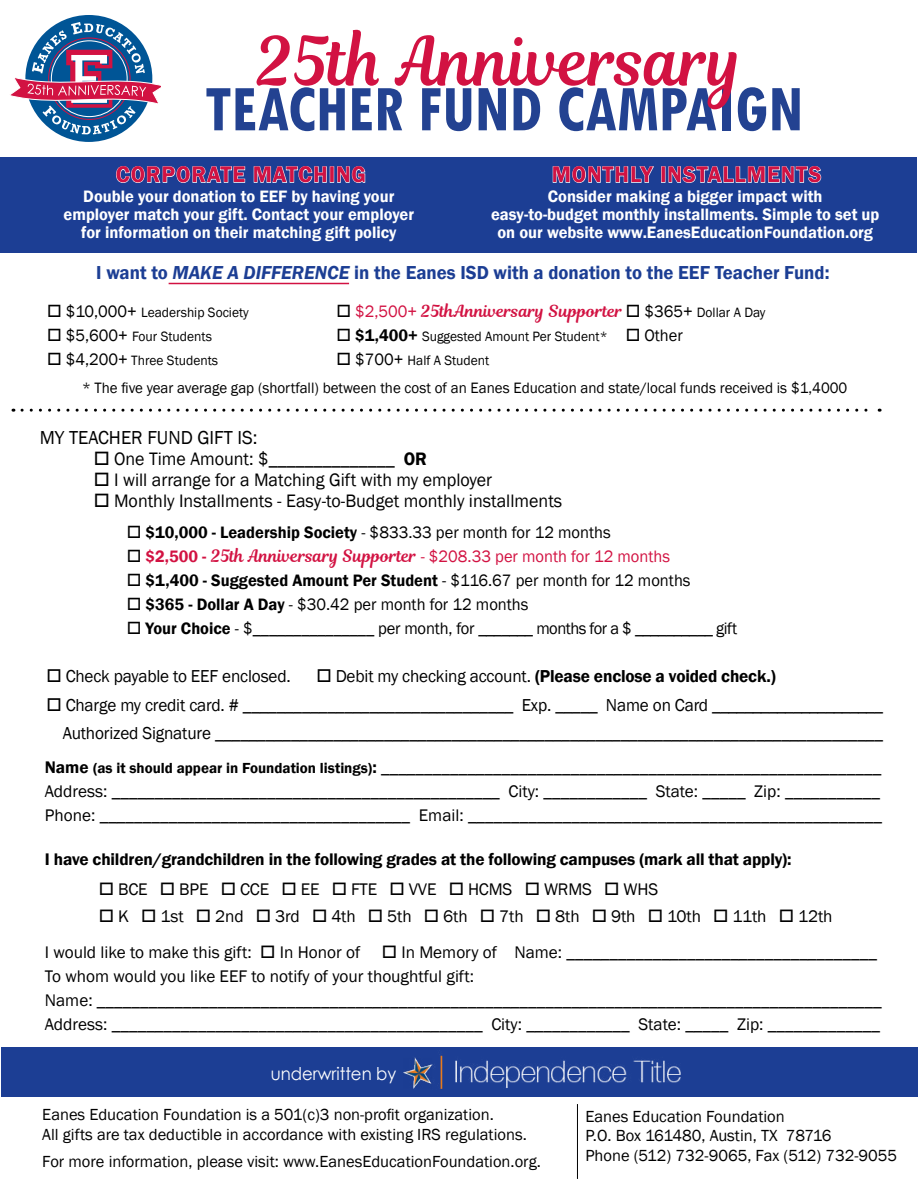
<style>
.page{position:relative;width:918px;height:1188px;background:#fff}
.page>*{position:absolute;margin:0;border:0;box-sizing:border-box;transform-origin:0 0}
.t1{font:700 condensed 69px "Tw Cen";color:#234291;scale:.93 1}
.t2{font:67.35px "Magnolia Script";color:#d21242;scale:.93 1}
.t3{font:600 23.1px "Franklin Gothic";letter-spacing:.04em;color:#d21242}
.t4{font:600 19.35px "Franklin Gothic";color:#1c3e94}
.t5{font:19.35px "Franklin Gothic";color:#000}
.t6{font:18.6px "Franklin Gothic";color:#000}
.t7{font:17.7px/28.5px "Franklin Gothic";letter-spacing:-.01em;color:#000;text-align:right}
.t8{font:600 17.7px "Franklin Gothic";letter-spacing:-.01em;color:#000}
.t9{font:17.7px "Century Gothic";color:#fff;scale:.93 1}
.t10{font:17.25px/24px "Franklin Gothic";color:#000;text-align:justify}
.t11{font:600 17.25px "Franklin Gothic";letter-spacing:-.01em;color:#000}
.t12{font:600 16.95px/18px "Franklin Gothic";color:#fff;text-align:center}
.t13{font:16.95px "Franklin Gothic";color:#000}
.t14{font:16.95px "Franklin Gothic";letter-spacing:-.03em;color:#000}
.t15{font:600 16.95px "Franklin Gothic";color:#000}
.t16{font:16.95px "Franklin Gothic";color:#d21242}
.t17{font:16.5px/19.8px "Franklin Gothic";color:#000}
.t18{font:16.5px "Magnolia Script";color:#d21242}
.t19{font:15.45px "Franklin Gothic";color:#000}
.t20{font:13.95px "Franklin Gothic";color:#000}
.s1{font-style:italic}
.s2{font-size:16.95px}
.s3{color:#000}
.s4{font-family:"Franklin Gothic";font-size:16.95px}
.s5{font-weight:600;font-size:16.95px}
.s6{font-weight:600}
.s7{font-family:"Magnolia Script"}
.s8{font-weight:400}
.s9{font-weight:600;font-size:15px}
</style>
<div class="page">
<div style="left:1px;top:157px;width:916px;height:95px;background:#1c3e94"></div>
<hr style="left:577px;top:1104px;width:1px;height:75px;background:#000">
<div style="left:25px;top:15px;width:127px;height:127px;background:#005596;border-radius:50%"></div>
<svg style="left:10px;top:22px;width:150px;height:112px"></svg>
<svg style="left:116px;top:166px;width:129px;height:17px"></svg>
<svg style="left:253px;top:166px;width:74px;height:17px"></svg>
<div style="left:330px;top:166px;width:4px;height:17px;border:1px solid #fff"></div>
<svg style="left:337px;top:166px;width:29px;height:17px"></svg>
<svg style="left:552px;top:166px;width:102px;height:17px"></svg>
<div style="left:661px;top:166px;width:4px;height:17px;border:1px solid #fff"></div>
<svg style="left:668px;top:166px;width:153px;height:17px"></svg>
<div style="left:1px;top:1048px;width:917px;height:49px;background:#1c3e94"></div>
<img style="left:404px;top:1055px;width:276px;height:34px">
<hr style="left:169px;top:283px;width:180px;height:1px;background:#d21242">
<svg style="left:22px;top:409px;width:858px;height:3px"></svg>
<h2 class="t2" style="left:256px;top:13px;width:526px">25th Anniversary</h2>
<h1 class="t1" style="left:204px;top:67px;width:645px">TEACHER FUND CAMPAIGN</h1>
<h3 class="t3" style="left:116px;top:160px;width:252px">CORPORATE MATCHING</h3>
<p class="t12" style="left:64px;top:187px;width:352px">Double your donation to EEF by having your employer match your gift. Contact your employer for information on their matching gift policy</p>
<h3 class="t3" style="left:552px;top:160px;width:271px">MONTHLY INSTALLMENTS</h3>
<p class="t12" style="left:491px;top:187px;width:390px">Consider making a bigger impact with<br>easy-to-budget monthly installments. Simple to set up on our website www.EanesEducationFoundation.org</p>
<p class="t4" style="left:96px;top:261px;width:735px">I want to <span class="s1">MAKE A DIFFERENCE</span> in the Eanes ISD with a donation to the EEF Teacher Fund:</p>
<p class="t20" style="left:47px;top:304px;width:203px">□ <span class="s2">$10,000+</span> Leadership Society</p>
<p class="t20" style="left:47px;top:328px;width:166px">□ <span class="s2">$5,600+</span> Four Students</p>
<p class="t20" style="left:47px;top:352px;width:173px">□ <span class="s2">$4,200+</span> Three Students</p>
<p class="t18" style="left:336px;top:299px;width:288px"><span class="s3">□</span> <span class="s4">$2,500+</span> 25thAnniversary Supporter</p>
<p class="t20" style="left:336px;top:328px;width:273px">□ <span class="s5">$1,400+</span> Suggested Amount Per Student*</p>
<p class="t20" style="left:336px;top:352px;width:155px">□ <span class="s2">$700+</span> Half A Student</p>
<p class="t20" style="left:626px;top:304px;width:141px">□ <span class="s2">$365+</span> Dollar A Day</p>
<p class="t13" style="left:626px;top:325px;width:59px">□ Other</p>
<p class="t19" style="left:82px;top:379px;width:767px">* The five year average gap (shortfall) between the cost of an Eanes Education and state/local funds received is $1,4000</p>
<p class="t5" style="left:40px;top:426px;width:219px">MY TEACHER FUND GIFT IS:</p>
<p class="t6" style="left:94px;top:448px;width:335px">□ One Time Amount: $______________ <span class="s6">OR</span></p>
<p class="t6" style="left:94px;top:469px;width:400px">□ I will arrange for a Matching Gift with my employer</p>
<p class="t6" style="left:94px;top:490px;width:470px">□ Monthly Installments - Easy-to-Budget monthly installments</p>
<p class="t13" style="left:127px;top:522px;width:485px">□ <span class="s6">$10,000 - Leadership Society</span> - $833.33 per month for 12 months</p>
<p class="t16" style="left:127px;top:546px;width:545px"><span class="s3">□</span> <span class="s6">$2,500 -</span> <span class="s7">25th Anniversary Supporter</span> - $208.33 per month for 12 months</p>
<p class="t15" style="left:127px;top:570px;width:565px">□ $1,400 - Suggested Amount Per Student <span class="s8">- $116.67 per month for 12 months</span></p>
<p class="t13" style="left:127px;top:594px;width:403px">□ <span class="s6">$365 - Dollar A Day</span> - $30.42 per month for 12 months</p>
<p class="t14" style="left:127px;top:618px;width:612px">□ <span class="s6">Your Choice</span> - $_______________ per month, for _______ months for a $ __________ gift</p>
<p class="t7" style="left:46px;top:663px;width:246px">□ Check payable to EEF enclosed.</p>
<p class="t8" style="left:316px;top:666px;width:461px">□ <span class="s8">Debit my checking account.</span> (Please enclose a voided check.)</p>
<p class="t7" style="left:46px;top:691px;width:838px">□ Charge my credit card. # ________________________________ Exp. _____ Name on Card _____________________<br>Authorized Signature _______________________________________________________________________________</p>
<p class="t10" style="left:45px;top:756px;width:839px"><span class="s6">Name</span> <span class="s9">(as it should appear in Foundation listings)</span><span class="s6">:</span> __________________________________________________________ Address: _____________________________________________ City: ____________ State: _____ Zip: ___________ Phone: ____________________________________ Email: ________________________________________________</p>
<p class="t11" style="left:45px;top:848px;width:748px">I have children/grandchildren in the following grades at the following campuses (mark all that apply):</p>
<p class="t10" style="left:99px;top:877px;width:561px">□ BCE □ BPE □ CCE □ EE □ FTE □ VVE □ HCMS □ WRMS □ WHS</p>
<p class="t10" style="left:45px;top:898px;width:834px;line-height:36px;text-align:center">□ K □ 1st □ 2nd □ 3rd □ 4th □ 5th □ 6th □ 7th □ 8th □ 9th □ 10th □ 11th □ 12th<br>I would like to make this gift: □ In Honor of □ In Memory of Name: ____________________________________</p>
<p class="t10" style="left:45px;top:964px;width:838px;text-align:left">To whom would you like EEF to notify of your thoughtful gift:<br>Name: ___________________________________________________________________________________________<br>Address: ___________________________________________ City: ____________ State: _____ Zip: _____________</p>
<p class="t9" style="left:271px;top:1061px;width:137px">underwritten by</p>
<p class="t17" style="left:42px;top:1105px;width:486px">Eanes Education Foundation is a 501(c)3 non-profit organization.<br>All gifts are tax deductible in accordance with existing IRS regulations.</p>
<p class="t17" style="left:42px;top:1152px;width:500px">For more information, please visit: www.EanesEducationFoundation.org.</p>
<p class="t17" style="left:585px;top:1107px;width:313px">Eanes Education Foundation<br>P.O. Box 161480, Austin, TX 78716<br>Phone (512) 732-9065, Fax (512) 732-9055</p>
</div>
